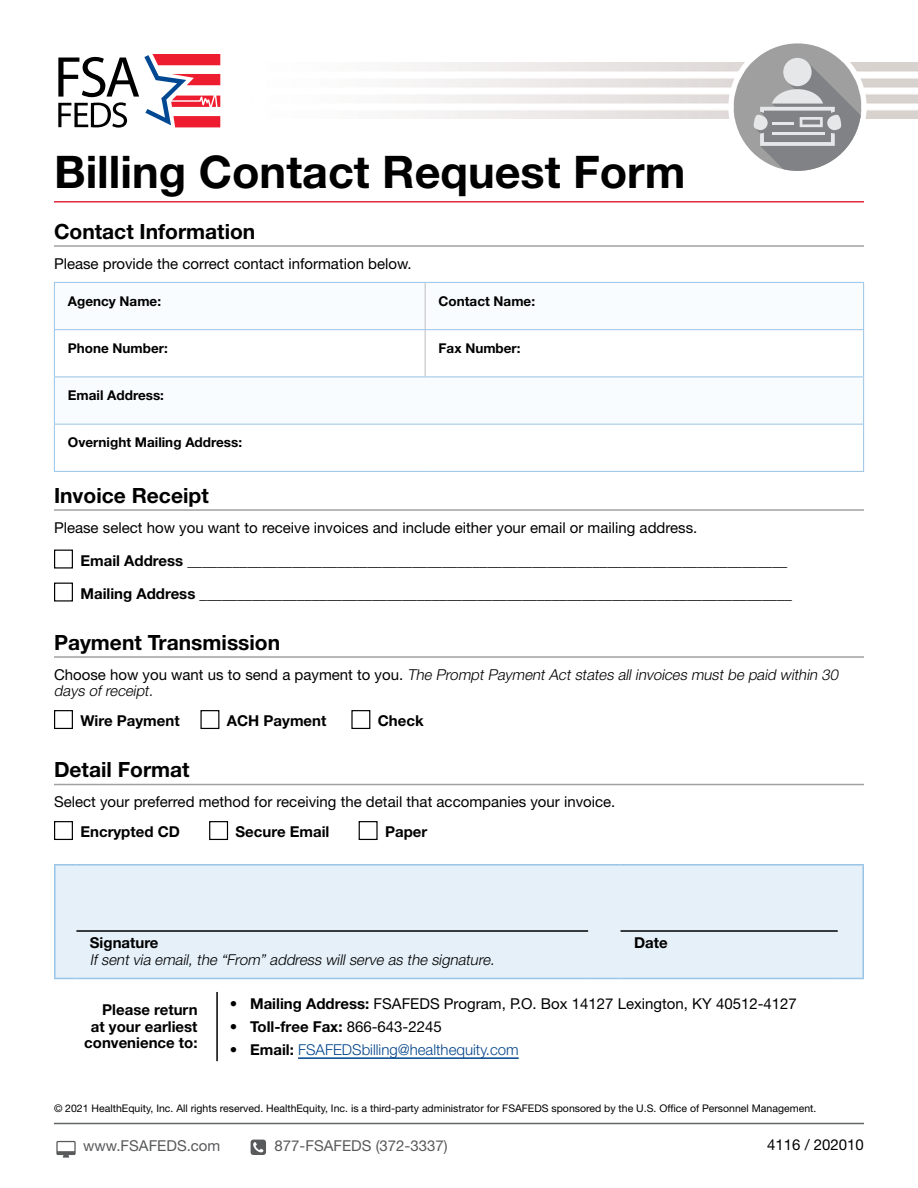
<style>
.page{position:relative;width:918px;height:1188px;background:#fff}
.page>*{position:absolute;margin:0;border:0;box-sizing:border-box;transform-origin:0 0}
.t1{font:700 45px "Helvetica Neue LT Std";color:#000}
.t2{font:700 21px "Helvetica Neue LT Std";color:#000}
.t3{font:15px "Helvetica Neue LT Std";color:#000}
.t4{font:italic 300 15px/16.5px "Helvetica Neue LT Std";color:#000}
.t5{font:700 15px/16.5px "Helvetica Neue LT Std";color:#000;text-align:right}
.t6{font:300 15px "Helvetica Neue LT Std";color:#03448a}
.t7{font:15px "Helvetica Neue LT Std";color:#58595b}
.t8{font:700 13.5px "Helvetica Neue LT Std";color:#000}
.t9{font:10.5px "Helvetica Neue LT Std";color:#000}
.s1{font-weight:700}
.s2{font-weight:400;font-style:normal}
.s3{font-weight:400}
.s4{font-weight:700;color:#000}
</style>
<div class="page">
<svg style="left:728px;top:43px;width:139px;height:128px"></svg>
<svg style="left:58px;top:54px;width:162px;height:74px"></svg>
<hr style="left:54px;top:1123px;width:810px;height:1px;background:#636466">
<svg style="left:56px;top:1141px;width:20px;height:17px"></svg>
<svg style="left:251px;top:1140px;width:15px;height:15px"></svg>
<hr style="left:54px;top:201px;width:810px;height:2px;background:#df293b">
<hr style="left:54px;top:245px;width:810px;height:2px;background:#a0a1a0">
<hr style="left:54px;top:509px;width:810px;height:2px;background:#a0a1a0">
<hr style="left:54px;top:656px;width:810px;height:2px;background:#a0a1a0">
<hr style="left:54px;top:784px;width:810px;height:1px;background:#a0a1a0">
<svg style="left:55px;top:283px;width:808px;height:141px"></svg>
<hr style="left:54px;top:282px;width:371px;height:1px;background:#98c4e7">
<hr style="left:54px;top:283px;width:1px;height:46px;background:#98c4e7">
<hr style="left:425px;top:282px;width:439px;height:1px;background:#98c4e7">
<hr style="left:863px;top:283px;width:1px;height:46px;background:#98c4e7">
<hr style="left:54px;top:330px;width:1px;height:47px;background:#98c4e7">
<hr style="left:863px;top:330px;width:1px;height:47px;background:#98c4e7">
<hr style="left:54px;top:377px;width:1px;height:47px;background:#98c4e7">
<hr style="left:863px;top:377px;width:1px;height:47px;background:#98c4e7">
<hr style="left:54px;top:425px;width:1px;height:46px;background:#98c4e7">
<hr style="left:863px;top:425px;width:1px;height:46px;background:#98c4e7">
<hr style="left:54px;top:471px;width:371px;height:1px;background:#98c4e7">
<hr style="left:425px;top:471px;width:439px;height:1px;background:#98c4e7">
<hr style="left:425px;top:283px;width:1px;height:46px;background:#bcbec0">
<hr style="left:425px;top:330px;width:1px;height:47px;background:#bcbec0">
<hr style="left:54px;top:329px;width:371px;height:1px;background:#98c4e7">
<hr style="left:425px;top:329px;width:439px;height:1px;background:#98c4e7">
<hr style="left:54px;top:377px;width:371px;height:1px;background:#98c4e7">
<hr style="left:425px;top:377px;width:439px;height:1px;background:#98c4e7">
<hr style="left:54px;top:424px;width:371px;height:1px;background:#98c4e7">
<hr style="left:425px;top:424px;width:439px;height:1px;background:#98c4e7">
<div style="left:54px;top:550px;width:19px;height:19px;border:1px solid #000"></div>
<div style="left:54px;top:583px;width:19px;height:19px;border:1px solid #000"></div>
<div style="left:54px;top:710px;width:19px;height:19px;border:1px solid #000"></div>
<div style="left:200px;top:710px;width:19px;height:19px;border:1px solid #000"></div>
<div style="left:351px;top:710px;width:19px;height:19px;border:1px solid #000"></div>
<div style="left:54px;top:821px;width:19px;height:19px;border:1px solid #000"></div>
<div style="left:209px;top:821px;width:19px;height:19px;border:1px solid #000"></div>
<div style="left:359px;top:821px;width:19px;height:19px;border:1px solid #000"></div>
<div style="left:56px;top:866px;width:806px;height:112px;background:#e5f0f9"></div>
<hr style="left:76px;top:864px;width:512px;height:2px;background:#98c4e7">
<hr style="left:621px;top:864px;width:217px;height:2px;background:#98c4e7">
<hr style="left:76px;top:978px;width:512px;height:1px;background:#98c4e7">
<hr style="left:54px;top:931px;width:2px;height:47px;background:#98c4e7">
<hr style="left:862px;top:931px;width:2px;height:47px;background:#98c4e7">
<svg style="left:54px;top:978px;width:22px;height:1px"></svg>
<hr style="left:588px;top:978px;width:33px;height:1px;background:#98c4e7">
<hr style="left:621px;top:978px;width:217px;height:1px;background:#98c4e7">
<svg style="left:838px;top:978px;width:26px;height:1px"></svg>
<hr style="left:54px;top:864px;width:22px;height:2px;background:#98c4e7">
<hr style="left:54px;top:866px;width:2px;height:65px;background:#98c4e7">
<hr style="left:588px;top:864px;width:33px;height:2px;background:#98c4e7">
<hr style="left:838px;top:864px;width:26px;height:2px;background:#98c4e7">
<hr style="left:862px;top:866px;width:2px;height:65px;background:#98c4e7">
<hr style="left:76px;top:930px;width:512px;height:2px;background:#000">
<hr style="left:621px;top:930px;width:217px;height:2px;background:#000">
<hr style="left:216px;top:992px;width:2px;height:69px;background:#000">
<hr style="left:298px;top:1057px;width:221px;height:2px;background:#03448a">
<h1 class="t1" style="left:54px;top:144px;width:633px">Billing Contact Request Form</h1>
<h2 class="t2" style="left:54px;top:218px;width:203px">Contact Information</h2>
<p class="t3" style="left:54px;top:254px;width:359px">Please provide the correct contact information below.</p>
<p class="t8" style="left:68px;top:292px;width:95px">Agency Name:</p>
<p class="t8" style="left:439px;top:292px;width:98px">Contact Name:</p>
<p class="t8" style="left:68px;top:340px;width:102px">Phone Number:</p>
<p class="t8" style="left:439px;top:340px;width:83px">Fax Number:</p>
<p class="t8" style="left:68px;top:387px;width:98px">Email Address:</p>
<p class="t8" style="left:68px;top:434px;width:176px">Overnight Mailing Address:</p>
<h2 class="t2" style="left:54px;top:482px;width:156px">Invoice Receipt</h2>
<p class="t3" style="left:54px;top:518px;width:645px">Please select how you want to receive invoices and include either your email or mailing address.</p>
<p class="t3" style="left:80px;top:551px;width:708px"><span class="s1">Email Address</span> ________________________________________________________________________________</p>
<p class="t3" style="left:80px;top:584px;width:713px"><span class="s1">Mailing Address</span> _______________________________________________________________________________</p>
<h2 class="t2" style="left:54px;top:629px;width:228px">Payment Transmission</h2>
<p class="t4" style="left:54px;top:666px;width:789px"><span class="s2">C h o o s e h o w y o u w a n t u s t o s e n d a p ay m e n t t o y o u .</span> The Prompt Payment Act states all invoices must be paid within 30 days of receipt.</p>
<p class="t5" style="left:80px;top:712px;width:101px">Wire Payment</p>
<p class="t5" style="left:227px;top:712px;width:101px">ACH Payment</p>
<p class="t5" style="left:378px;top:712px;width:47px">Check</p>
<h2 class="t2" style="left:54px;top:757px;width:137px">Detail Format</h2>
<p class="t3" style="left:54px;top:793px;width:563px">Select your preferred method for receiving the detail that accompanies your invoice.</p>
<p class="t5" style="left:80px;top:823px;width:101px">Encrypted CD</p>
<p class="t5" style="left:236px;top:823px;width:95px">Secure Email</p>
<p class="t5" style="left:385px;top:823px;width:44px">Paper</p>
<p class="t5" style="left:90px;top:935px;width:70px">Signature</p>
<p class="t4" style="left:90px;top:951px;width:409px">If sent via email, the “From” address will serve as the signature.</p>
<p class="t5" style="left:634px;top:935px;width:35px">Date</p>
<p class="t5" style="left:84px;top:1001px;width:115px">Please return<br>at your earliest convenience to:</p>
<p class="t3" style="left:230px;top:994px;width:569px"><span class="s1">• Mailing Address:</span> FSAFEDS Program, P.O. Box 14127 Lexington, KY 40512-4127</p>
<p class="t5" style="left:230px;top:1018px;width:213px">• Toll-free Fax: <span class="s3">866-643-2245</span></p>
<p class="t6" style="left:230px;top:1041px;width:290px"><span class="s4">• Email:</span> FSAFEDSbilling@healthequity.com</p>
<p class="t9" style="left:54px;top:1102px;width:764px">© 2021 HealthEquity, Inc. All rights reserved. HealthEquity, Inc. is a third-party administrator for FSAFEDS sponsored by the U.S. Office of Personnel Management.</p>
<p class="t7" style="left:83px;top:1136px;width:139px">www.FSAFEDS.com</p>
<p class="t7" style="left:275px;top:1136px;width:175px">877-FSAFEDS (372-3337)</p>
<p class="t3" style="left:767px;top:1136px;width:98px">4116 / 202010</p>
</div>
